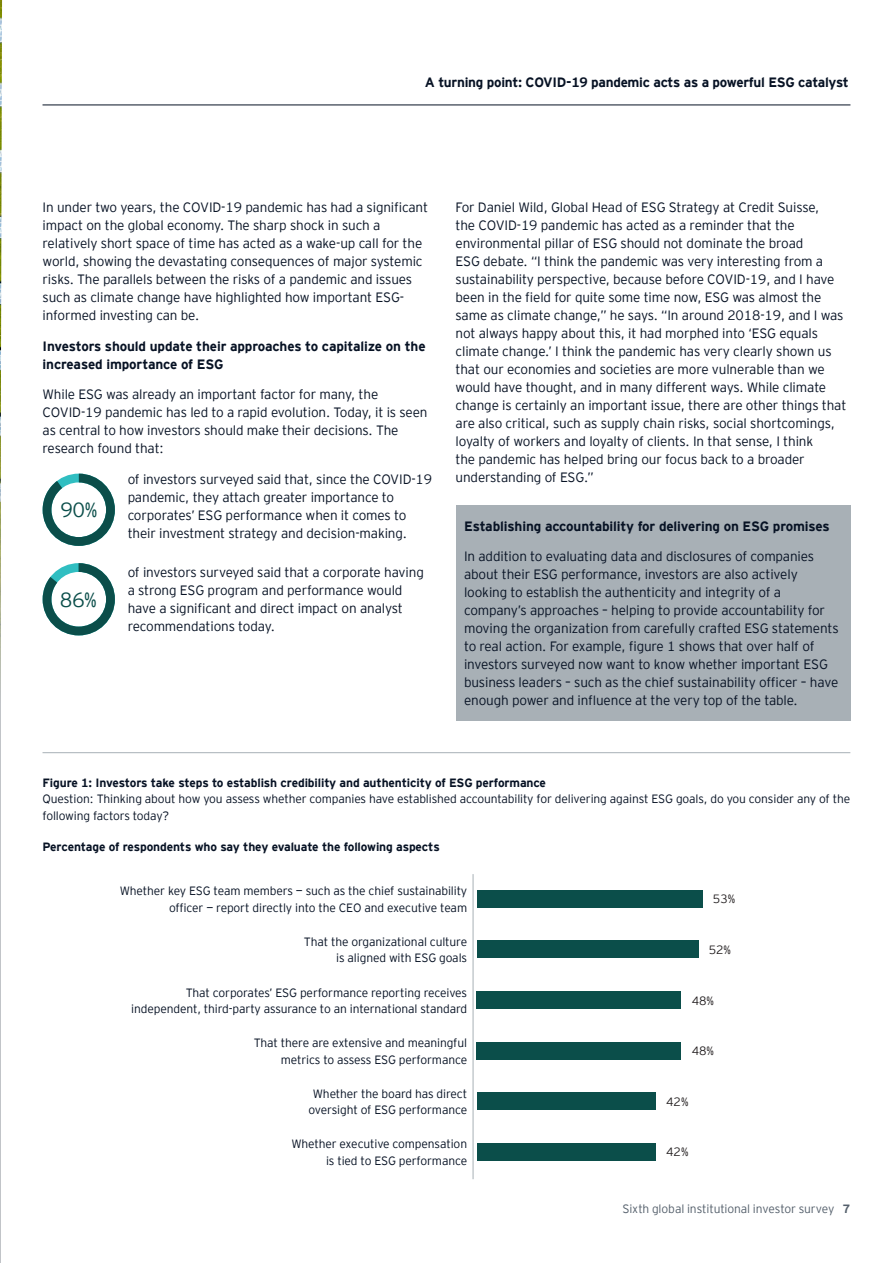
<style>
.page{position:relative;width:893px;height:1263px;background:#fff}
.page>*{position:absolute;margin:0;border:0;box-sizing:border-box;transform-origin:0 0}
.Paragraph_Style_3{font:300 20.4px "EY Interstate";color:#0b4e4a}
.Nextwave_-_Body_Copy{font:300 13.5px/18px "EY Interstate";letter-spacing:-.01em;color:#071224}
.Nextwave_-_Body_Copy-2{font:700 13.5px/18px "EY Interstate";letter-spacing:-.01em;color:#071224}
.Paragraph_Style_3-2{font:700 13.5px "EY Interstate";letter-spacing:-.02em;color:#071224}
.Nextwave_-_Body_Copy-3{font:300 12px/16.5px "EY Interstate";letter-spacing:-.01em;color:#071224;text-align:right}
.Nextwave_-_Body_Copy-4{font:700 12px "EY Interstate";letter-spacing:-.01em;color:#071224}
.t1{font:300 12px "EY Interstate";letter-spacing:-.01em;color:#545f6b}
.t2{font:300 12px "EY Interstate";color:#231f20}
.s1{font-weight:700}
</style>
<div class="page">
<img style="left:0;top:0;width:2px;height:706px">
<hr style="left:43px;top:105px;width:807px;height:1px;background:#071224">
<hr style="left:43px;top:752px;width:807px;height:1px;background:#a8b0b6">
<div style="left:456px;top:505px;width:394px;height:215px;background:#a8b0b6"></div>
<svg style="left:43px;top:474px;width:72px;height:72px"></svg>
<svg style="left:43px;top:563px;width:72px;height:72px"></svg>
<hr style="left:473px;top:874px;width:1px;height:305px;background:#a8b0b6">
<div style="left:477px;top:890px;width:225px;height:17px;background:#0b4e4a"></div>
<div style="left:477px;top:992px;width:204px;height:17px;background:#0b4e4a"></div>
<div style="left:477px;top:941px;width:221px;height:17px;background:#0b4e4a"></div>
<div style="left:477px;top:1093px;width:178px;height:17px;background:#0b4e4a"></div>
<div style="left:477px;top:1143px;width:178px;height:17px;background:#0b4e4a"></div>
<div style="left:477px;top:1042px;width:204px;height:17px;background:#0b4e4a"></div>
<p class="Paragraph_Style_3-2" style="left:425px;top:73px;width:425px">A turning point: COVID-19 pandemic acts as a powerful ESG catalyst</p>
<p class="Nextwave_-_Body_Copy" style="left:43px;top:197px;width:387px">In under two years, the COVID-19 pandemic has had a significant impact on the global economy. The sharp shock in such a relatively short space of time has acted as a wake-up call for the world, showing the devastating consequences of major systemic risks. The parallels between the risks of a pandemic and issues such as climate change have highlighted how important ESG&shy;informed investing can be.</p>
<p class="Nextwave_-_Body_Copy-2" style="left:43px;top:336px;width:384px">Investors should update their approaches to capitalize on the increased importance of ESG</p>
<p class="Nextwave_-_Body_Copy" style="left:43px;top:385px;width:386px">While ESG was already an important factor for many, the COVID-19 pandemic has led to a rapid evolution. Today, it is seen as central to how investors should make their decisions. The research found that:</p>
<p class="Nextwave_-_Body_Copy" style="left:128px;top:469px;width:306px">of investors surveyed said that, since the COVID-19 pandemic, they attach greater importance to corporates’ ESG performance when it comes to their investment strategy and decision-making.</p>
<p class="Nextwave_-_Body_Copy" style="left:128px;top:563px;width:298px">of investors surveyed said that a corporate having a strong ESG program and performance would have a significant and direct impact on analyst recommendations today.</p>
<p class="Paragraph_Style_3" style="left:60px;top:495px;width:39px">90%</p>
<p class="Paragraph_Style_3" style="left:60px;top:585px;width:39px">86%</p>
<p class="Nextwave_-_Body_Copy" style="left:456px;top:197px;width:392px">For Daniel Wild, Global Head of ESG Strategy at Credit Suisse,<br>the COVID-19 pandemic has acted as a reminder that the environmental pillar of ESG should not dominate the broad<br>ESG debate. “I think the pandemic was very interesting from a sustainability perspective, because before COVID-19, and I have been in the field for quite some time now, ESG was almost the same as climate change,” he says. “In around 2018-19, and I was not always happy about this, it had morphed into ‘ESG equals climate change.’ I think the pandemic has very clearly shown us that our economies and societies are more vulnerable than we would have thought, and in many different ways. While climate change is certainly an important issue, there are other things that are also critical, such as supply chain risks, social shortcomings, loyalty of workers and loyalty of clients. In that sense, I think<br>the pandemic has helped bring our focus back to a broader understanding of ESG.”</p>
<p class="Nextwave_-_Body_Copy-2" style="left:464px;top:516px;width:367px">Establishing accountability for delivering on ESG promises</p>
<p class="Nextwave_-_Body_Copy" style="left:464px;top:547px;width:376px">In addition to evaluating data and disclosures of companies about their ESG performance, investors are also actively looking to establish the authenticity and integrity of a company’s approaches – helping to provide accountability for moving the organization from carefully crafted ESG statements to real action. For example, figure 1 shows that over half of investors surveyed now want to know whether important ESG business leaders – such as the chief sustainability officer – have enough power and influence at the very top of the table.</p>
<p class="Nextwave_-_Body_Copy-3" style="left:43px;top:773px;width:809px;text-align:left"><span class="s1">Figure 1: Investors take steps to establish credibility and authenticity of ESG performance<br></span>Question: Thinking about how you assess whether companies have established accountability for delivering against ESG goals, do you consider any of the following factors today?</p>
<p class="Nextwave_-_Body_Copy-4" style="left:43px;top:838px;width:399px">Percentage of respondents who say they evaluate the following aspects</p>
<p class="Nextwave_-_Body_Copy-3" style="left:120px;top:882px;width:349px">Whether key ESG team members — such as the chief sustainability officer — report directly into the CEO and executive team</p>
<p class="Nextwave_-_Body_Copy-3" style="left:304px;top:933px;width:165px">That the organizational culture is aligned with ESG goals</p>
<p class="Nextwave_-_Body_Copy-3" style="left:131px;top:983px;width:337px">That corporates’ ESG performance reporting receives independent, third-party assurance to an international standard</p>
<p class="Nextwave_-_Body_Copy-3" style="left:254px;top:1034px;width:215px">That there are extensive and meaningful metrics to assess ESG performance</p>
<p class="Nextwave_-_Body_Copy-3" style="left:308px;top:1084px;width:160px;text-align:center">Whether the board has direct oversight of ESG performance</p>
<p class="Nextwave_-_Body_Copy-3" style="left:291px;top:1135px;width:177px">Whether executive compensation is tied to ESG performance</p>
<p class="t2" style="left:713px;top:891px;width:24px">53%</p>
<p class="t2" style="left:709px;top:941px;width:24px">52%</p>
<p class="t2" style="left:692px;top:992px;width:24px">48%</p>
<p class="t2" style="left:692px;top:1042px;width:24px">48%</p>
<p class="t2" style="left:666px;top:1093px;width:24px">42%</p>
<p class="t2" style="left:666px;top:1144px;width:24px">42%</p>
<p class="t1" style="left:622px;top:1200px;width:229px">Sixth global institutional investor survey <span class="s1">7</span></p>
</div>
